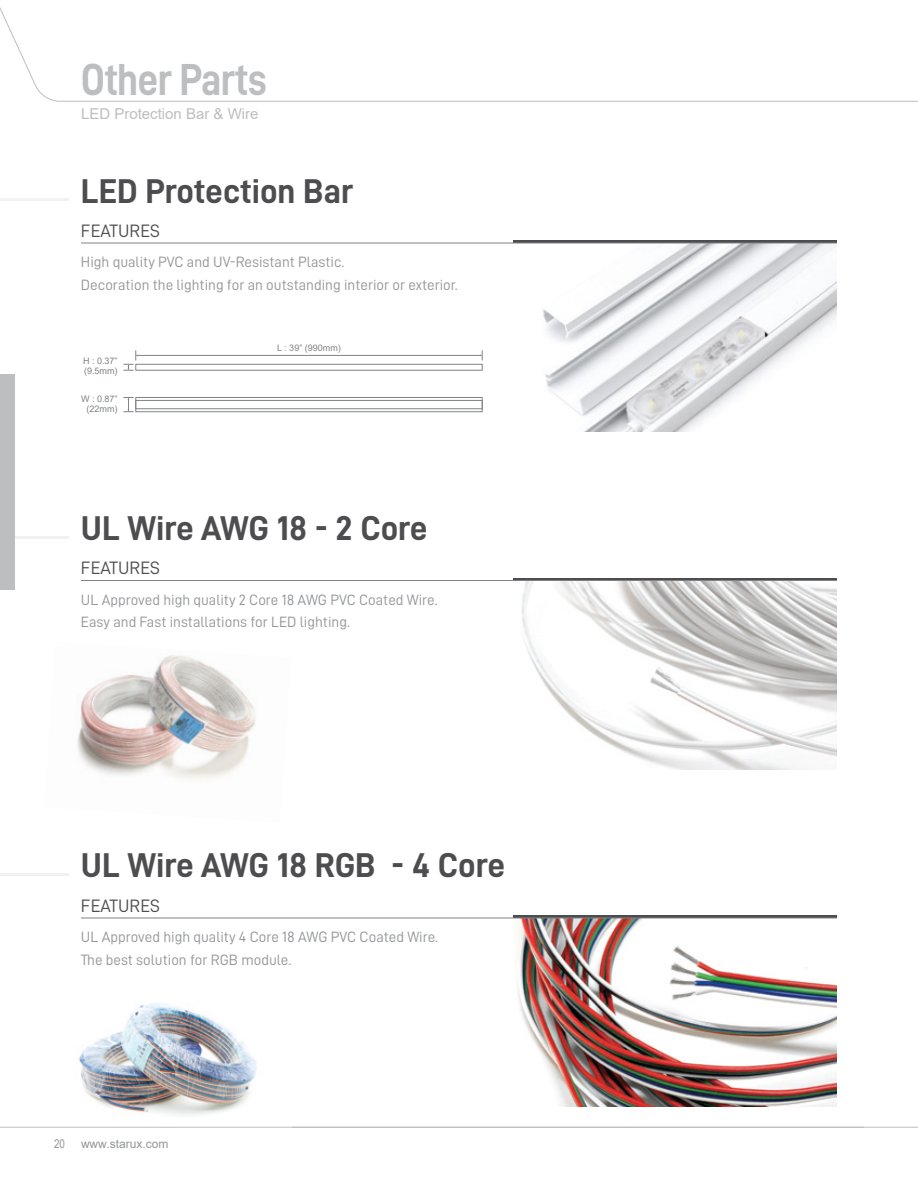
<style>
.page{position:relative;width:918px;height:1188px;background:#fff}
.page>*{position:absolute;margin:0;border:0;box-sizing:border-box;transform-origin:0 0}
.t1{font:45px "D DIN Bold";letter-spacing:-.02em;color:#bcbec0;scale:.9 1}
.t2{font:34.5px "D DIN Bold";letter-spacing:-.005em;color:#4d4d4f}
.t3{font:18px "D DIN";color:#4d4d4f}
.t4{font:15px/22.5px "D DIN";color:#939598}
.t5{font:15px "Arial";color:#bcbec0}
.t6{font:12px "Arial";color:#939598}
.t7{font:12px "Arial Narrow";color:#939598}
.t8{font:9px/10.2px "Arial";color:#808285;text-align:right}
</style>
<div class="page">
<hr style="left:54px;top:1127px;width:864px;height:1px;background:#bcbec0">
<svg style="left:0;top:7px;width:918px;height:95px"></svg>
<img style="left:77px;top:655px;width:179px;height:126px">
<img style="left:31px;top:1003px;width:260px;height:124px">
<hr style="left:0;top:1127px;width:864px;height:1px;background:#bcbec0">
<img style="left:521px;top:581px;width:316px;height:189px">
<img style="left:517px;top:919px;width:320px;height:188px">
<img style="left:542px;top:244px;width:295px;height:188px">
<hr style="left:513px;top:241px;width:324px;height:2px;background:#4d4d4f">
<hr style="left:81px;top:243px;width:756px;height:1px;background:#808285">
<hr style="left:0;top:199px;width:69px;height:2px;background:#f1f1f2">
<hr style="left:513px;top:578px;width:324px;height:2px;background:#4d4d4f">
<hr style="left:81px;top:580px;width:756px;height:1px;background:#808285">
<hr style="left:0;top:536px;width:69px;height:3px;background:#f1f1f2">
<hr style="left:513px;top:916px;width:324px;height:2px;background:#4d4d4f">
<hr style="left:81px;top:918px;width:756px;height:1px;background:#808285">
<hr style="left:0;top:874px;width:69px;height:2px;background:#f1f1f2">
<svg style="left:124px;top:397px;width:9px;height:15px"></svg>
<hr style="left:137px;top:355px;width:344px;height:1px;background:#808285">
<svg style="left:480px;top:351px;width:3px;height:9px"></svg>
<div style="left:136px;top:397px;width:346px;height:15px;border:1px solid #808285"></div>
<svg style="left:124px;top:351px;width:14px;height:20px"></svg>
<div style="left:136px;top:364px;width:346px;height:6px;border:1px solid #808285"></div>
<div style="left:136px;top:400px;width:346px;height:9px;border:1px solid #808285"></div>
<div style="left:0;top:374px;width:15px;height:216px;background:#bcbec0"></div>
<h1 class="t1" style="left:81px;top:54px;width:208px">Other Parts</h1>
<p class="t5" style="left:81px;top:103px;width:179px">LED Protection Bar &amp; Wire</p>
<h2 class="t2" style="left:81px;top:172px;width:274px">LED Protection Bar</h2>
<p class="t3" style="left:81px;top:221px;width:81px">FEATURES</p>
<p class="t4" style="left:81px;top:251px;width:378px">High quality PVC and UV-Resistant Plastic.<br>Decoration the lighting for an outstanding interior or exterior.</p>
<p class="t8" style="left:83px;top:356px;width:36px;text-align:left">H : 0.37” (9.5mm)</p>
<p class="t8" style="left:81px;top:393px;width:38px">W : 0.87” (22mm)</p>
<p class="t8" style="left:277px;top:342px;width:65px">L : 39” (990mm)</p>
<h2 class="t2" style="left:81px;top:509px;width:348px">UL Wire AWG 18 - 2 Core</h2>
<p class="t3" style="left:81px;top:558px;width:81px">FEATURES</p>
<p class="t4" style="left:81px;top:588px;width:358px">UL Approved high quality 2 Core 18 AWG PVC Coated Wire.<br>Easy and Fast installations for LED lighting.</p>
<h2 class="t2" style="left:81px;top:847px;width:426px">UL Wire AWG 18 RGB - 4 Core</h2>
<p class="t3" style="left:81px;top:896px;width:81px">FEATURES</p>
<p class="t4" style="left:81px;top:926px;width:359px">UL Approved high quality 4 Core 18 AWG PVC Coated Wire.<br>The best solution for RGB module.</p>
<p class="t7" style="left:54px;top:1134px;width:12px">20</p>
<p class="t6" style="left:81px;top:1135px;width:89px">www.starux.com</p>
</div>
